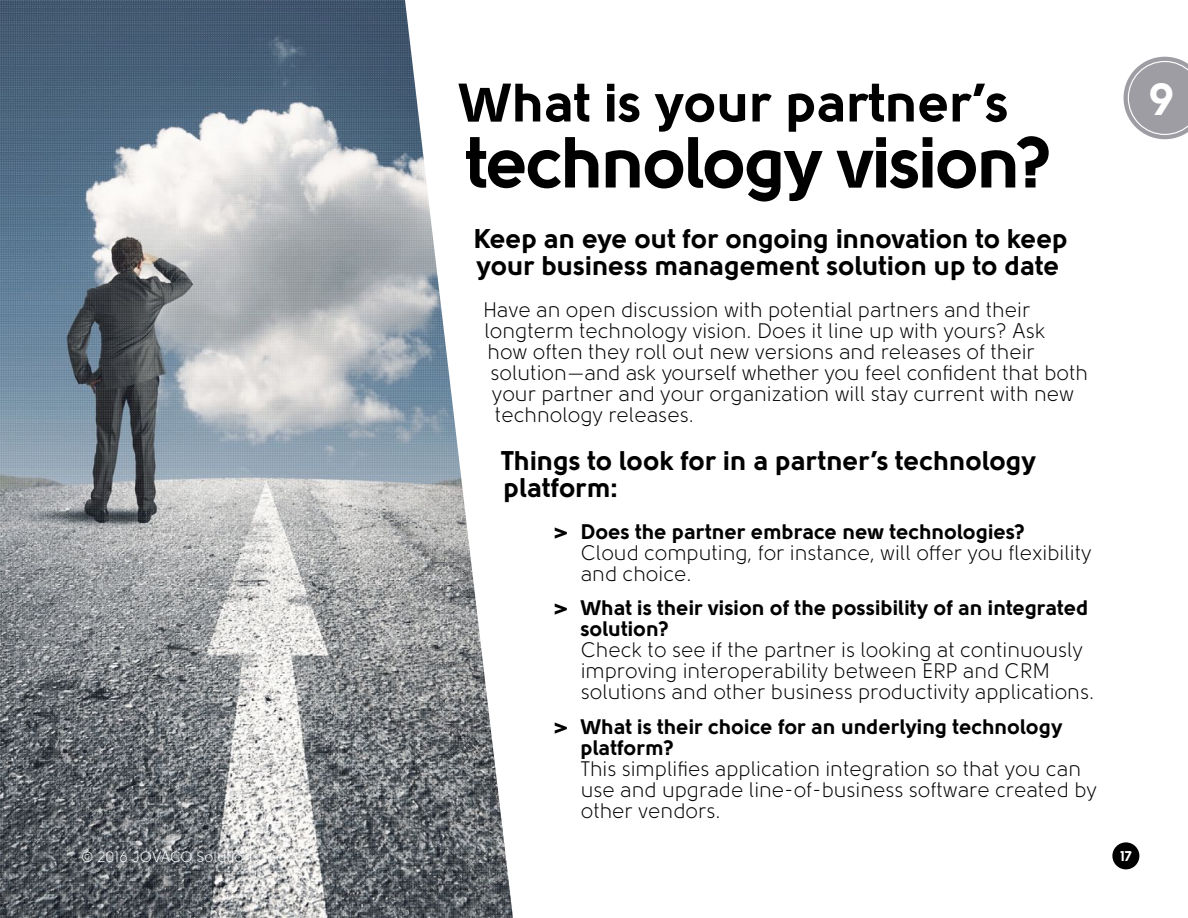
<style>
.page{position:relative;width:1188px;height:918px;background:#fff}
.page>*{position:absolute;margin:0;border:0;box-sizing:border-box;transform-origin:0 0}
.t1{font:900 72px "Solomon";color:#000}
.t2{font:900 54px "Solomon";color:#000}
.t3{font:900 45px "Solomon";color:#fff}
.t4{font:900 27px/27px "Solomon";letter-spacing:-.005em;color:#000}
.t5{font:21px/21px "Solomon";color:#000}
.t6{font:900 21px/21px "Solomon";color:#000;scale:1.5 1}
.t7{font:15px "Solomon";color:#fff}
.t8{font:900 14.25px "Solomon";color:#fff}
</style>
<div class="page">
<img style="left:0;top:0;width:513px;height:918px">
<svg style="left:1124px;top:57px;width:64px;height:82px"></svg>
<div style="left:1112px;top:842px;width:27px;height:27px;background:#000;border-radius:50%"></div>
<h2 class="t2" style="left:459px;top:71px;width:551px">What is your partner’s</h2>
<h1 class="t1" style="left:466px;top:120px;width:589px">technology vision?</h1>
<p class="t4" style="left:474px;top:225px;width:596px">Keep an eye out for ongoing innovation to keep your business management solution up to date</p>
<p class="t5" style="left:483px;top:300px;width:549px">Have an open discussion with potential partners and their</p>
<p class="t5" style="left:484px;top:321px;width:562px">longterm technology vision. Does it line up with yours? Ask</p>
<p class="t5" style="left:487px;top:342px;width:549px">how often they roll out new versions and releases of their</p>
<p class="t5" style="left:490px;top:363px;width:599px">solution—and ask yourself whether you feel confident that both</p>
<p class="t5" style="left:492px;top:384px;width:584px">your partner and your organization will stay current with new</p>
<p class="t5" style="left:495px;top:405px;width:201px">technology releases.</p>
<p class="t4" style="left:501px;top:447px;width:537px">Things to look for in a partner’s technology platform:</p>
<p class="t6" style="left:554px;top:521px;width:316px">&gt; Does the partner embrace new technologies?</p>
<p class="t5" style="left:581px;top:542px;width:512px">Cloud computing, for instance, will offer you flexibility and choice.</p>
<p class="t6" style="left:581px;top:597px;width:340px;text-indent:-27px">&gt; What is their vision of the possibility of an integrated solution?</p>
<p class="t5" style="left:581px;top:640px;width:515px">Check to see if the partner is looking at continuously improving interoperability between ERP and CRM solutions and other business productivity applications.</p>
<p class="t6" style="left:581px;top:716px;width:323px;text-indent:-27px">&gt; What is their choice for an underlying technology platform?</p>
<p class="t5" style="left:581px;top:758px;width:518px">This simplifies application integration so that you can use and upgrade line-of-business software created by other vendors.</p>
<p class="t7" style="left:81px;top:848px;width:208px">© 2016 JOVACO Solutions Inc.</p>
<p class="t8" style="left:1121px;top:848px;width:13px">17</p>
<h3 class="t3" style="left:1149px;top:73px;width:28px">9</h3>
</div>
